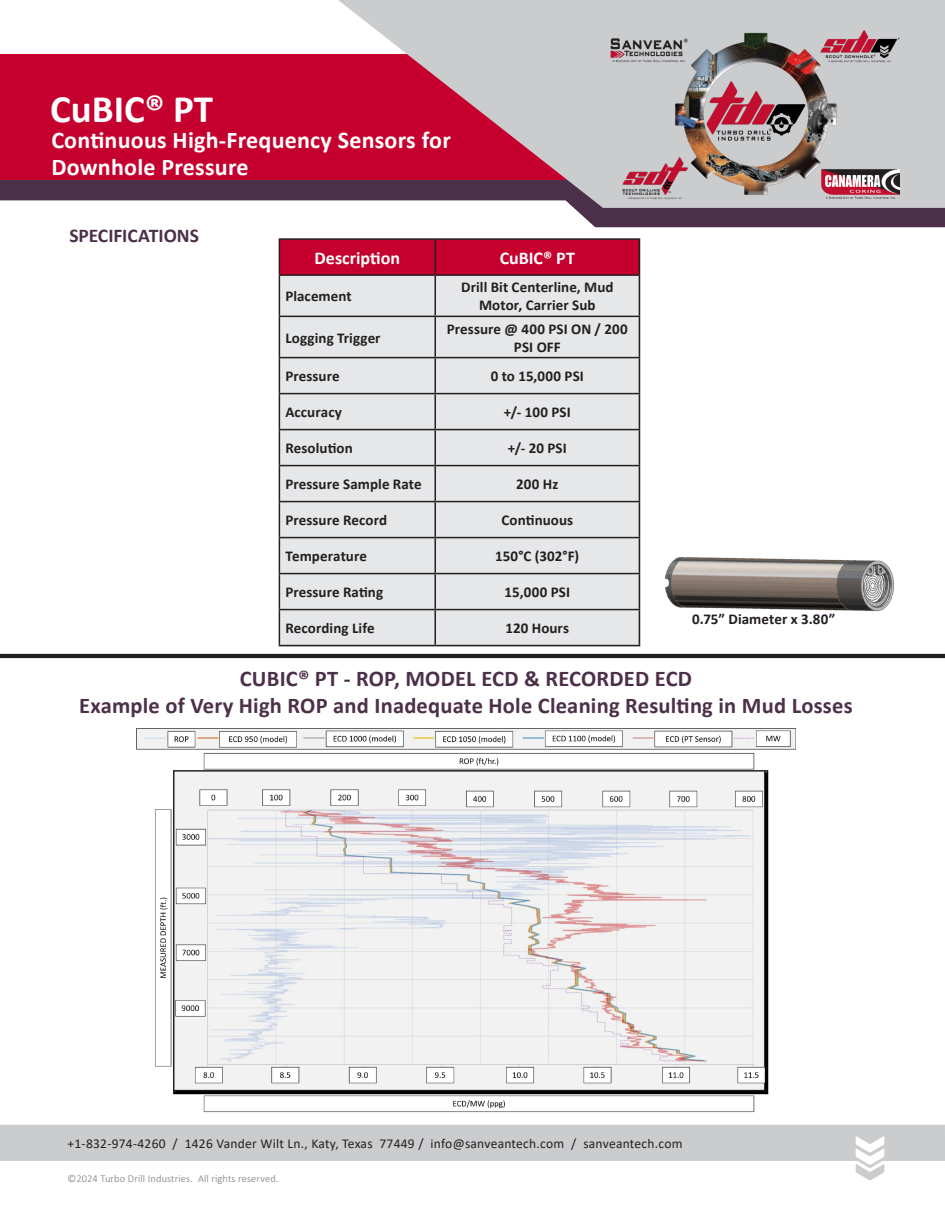
<style>
.page{position:relative;width:945px;height:1215px;background:#fff}
.page>*{position:absolute;margin:0;border:0;box-sizing:border-box;transform-origin:0 0}
.t1{font:700 39px "Calibri";color:#fff}
.Body_Headers{font:700 24px/27px "Calibri";letter-spacing:.01em;color:#fff}
.Body_Headers-2{font:700 22.5px "Calibri";letter-spacing:.01em;color:#4c2f48}
.t2{font:700 19.5px "Calibri";color:#4c2f48}
.t3{font:700 18px "Calibri";color:#fff}
.t4{font:700 15px/18px "Calibri";letter-spacing:.005em;color:#231f20;text-align:center}
.t5{font:13.5px "Calibri";letter-spacing:.02em;color:#231f20}
.t6{font:300 10.5px "Calibri";letter-spacing:.01em;color:#76787b}
</style>
<div class="page">
<svg style="left:0;top:1125px;width:945px;height:55px"></svg>
<div style="left:0;top:54px;width:338px;height:126px;background:#c5002e"></div>
<svg style="left:0;top:180px;width:945px;height:47px"></svg>
<svg style="left:338px;top:0;width:607px;height:208px;background:#c3919f"></svg>
<img style="left:610px;top:31px;width:289px;height:182px">
<hr style="left:0;top:654px;width:945px;height:4px;background:#231f20">
<div style="left:279px;top:238px;width:361px;height:409px;background:#e6e7e9"></div>
<div style="left:280px;top:240px;width:359px;height:34px;background:#c5002e"></div>
<hr style="left:279px;top:238px;width:156px;height:2px;background:#231f20">
<hr style="left:279px;top:240px;width:1px;height:34px;background:#231f20">
<hr style="left:435px;top:238px;width:205px;height:2px;background:#231f20">
<hr style="left:435px;top:240px;width:1px;height:34px;background:#231f20">
<hr style="left:639px;top:240px;width:1px;height:34px;background:#231f20">
<hr style="left:279px;top:274px;width:156px;height:2px;background:#231f20">
<hr style="left:279px;top:276px;width:1px;height:40px;background:#231f20">
<hr style="left:435px;top:274px;width:205px;height:2px;background:#231f20">
<hr style="left:435px;top:276px;width:1px;height:40px;background:#231f20">
<hr style="left:639px;top:276px;width:1px;height:40px;background:#231f20">
<hr style="left:279px;top:316px;width:156px;height:1px;background:#231f20">
<hr style="left:279px;top:317px;width:1px;height:40px;background:#231f20">
<hr style="left:435px;top:316px;width:205px;height:1px;background:#231f20">
<hr style="left:435px;top:317px;width:1px;height:40px;background:#231f20">
<hr style="left:639px;top:317px;width:1px;height:40px;background:#231f20">
<hr style="left:279px;top:357px;width:156px;height:1px;background:#231f20">
<hr style="left:279px;top:358px;width:1px;height:35px;background:#231f20">
<hr style="left:435px;top:357px;width:205px;height:1px;background:#231f20">
<hr style="left:435px;top:358px;width:1px;height:35px;background:#231f20">
<hr style="left:639px;top:358px;width:1px;height:35px;background:#231f20">
<hr style="left:279px;top:393px;width:156px;height:1px;background:#231f20">
<hr style="left:279px;top:394px;width:1px;height:35px;background:#231f20">
<hr style="left:435px;top:393px;width:205px;height:1px;background:#231f20">
<hr style="left:435px;top:394px;width:1px;height:35px;background:#231f20">
<hr style="left:639px;top:394px;width:1px;height:35px;background:#231f20">
<hr style="left:279px;top:429px;width:156px;height:1px;background:#231f20">
<hr style="left:279px;top:430px;width:1px;height:35px;background:#231f20">
<hr style="left:435px;top:429px;width:205px;height:1px;background:#231f20">
<hr style="left:435px;top:430px;width:1px;height:35px;background:#231f20">
<hr style="left:639px;top:430px;width:1px;height:35px;background:#231f20">
<hr style="left:279px;top:465px;width:156px;height:1px;background:#231f20">
<hr style="left:279px;top:466px;width:1px;height:35px;background:#231f20">
<hr style="left:435px;top:465px;width:205px;height:1px;background:#231f20">
<hr style="left:435px;top:466px;width:1px;height:35px;background:#231f20">
<hr style="left:639px;top:466px;width:1px;height:35px;background:#231f20">
<hr style="left:279px;top:501px;width:156px;height:1px;background:#231f20">
<hr style="left:279px;top:502px;width:1px;height:35px;background:#231f20">
<hr style="left:435px;top:501px;width:205px;height:1px;background:#231f20">
<hr style="left:435px;top:502px;width:1px;height:35px;background:#231f20">
<hr style="left:639px;top:502px;width:1px;height:35px;background:#231f20">
<hr style="left:279px;top:537px;width:156px;height:1px;background:#231f20">
<hr style="left:279px;top:538px;width:1px;height:35px;background:#231f20">
<hr style="left:435px;top:537px;width:205px;height:1px;background:#231f20">
<hr style="left:435px;top:538px;width:1px;height:35px;background:#231f20">
<hr style="left:639px;top:538px;width:1px;height:35px;background:#231f20">
<hr style="left:279px;top:573px;width:156px;height:1px;background:#231f20">
<hr style="left:279px;top:574px;width:1px;height:35px;background:#231f20">
<hr style="left:435px;top:573px;width:205px;height:1px;background:#231f20">
<hr style="left:435px;top:574px;width:1px;height:35px;background:#231f20">
<hr style="left:639px;top:574px;width:1px;height:35px;background:#231f20">
<hr style="left:279px;top:609px;width:156px;height:1px;background:#231f20">
<hr style="left:279px;top:610px;width:1px;height:35px;background:#231f20">
<hr style="left:435px;top:609px;width:205px;height:1px;background:#231f20">
<hr style="left:435px;top:610px;width:1px;height:35px;background:#231f20">
<hr style="left:639px;top:610px;width:1px;height:35px;background:#231f20">
<hr style="left:279px;top:645px;width:156px;height:1px;background:#231f20">
<hr style="left:435px;top:645px;width:205px;height:1px;background:#231f20">
<img style="left:136px;top:729px;width:660px;height:384px">
<img style="left:642px;top:557px;width:272px;height:102px">
<p class="t1" style="left:50px;top:81px;width:165px">CuBIC® PT</p>
<p class="Body_Headers" style="left:51px;top:126px;width:401px">Continuous High-Frequency Sensors for<br>Downhole Pressure</p>
<p class="t2" style="left:69px;top:222px;width:131px">SPECIFICATIONS</p>
<p class="t3" style="left:315px;top:245px;width:87px">Description</p>
<p class="t3" style="left:500px;top:245px;width:77px">CuBIC® PT</p>
<p class="t4" style="left:285px;top:287px;width:68px">Placement</p>
<p class="t4" style="left:461px;top:278px;width:154px">Drill Bit Centerline, Mud<br>Motor, Carrier Sub</p>
<p class="t4" style="left:285px;top:328px;width:97px">Logging Trigger</p>
<p class="t4" style="left:447px;top:319px;width:182px">Pressure @ 400 PSI ON / 200<br>PSI OFF</p>
<p class="t4" style="left:285px;top:367px;width:56px">Pressure</p>
<p class="t4" style="left:491px;top:367px;width:95px">0 to 15,000 PSI</p>
<p class="t4" style="left:285px;top:403px;width:58px">Accuracy</p>
<p class="t4" style="left:504px;top:403px;width:68px">+/- 100 PSI</p>
<p class="t4" style="left:285px;top:439px;width:69px">Resolution</p>
<p class="t4" style="left:508px;top:439px;width:60px">+/- 20 PSI</p>
<p class="t4" style="left:285px;top:475px;width:138px">Pressure Sample Rate</p>
<p class="t4" style="left:516px;top:475px;width:44px">200 Hz</p>
<p class="t4" style="left:285px;top:511px;width:103px">Pressure Record</p>
<p class="t4" style="left:501px;top:511px;width:73px">Continuous</p>
<p class="t4" style="left:285px;top:547px;width:83px">Temperature</p>
<p class="t4" style="left:495px;top:547px;width:85px">150°C (302°F)</p>
<p class="t4" style="left:285px;top:583px;width:99px">Pressure Rating</p>
<p class="t4" style="left:505px;top:583px;width:67px">15,000 PSI</p>
<p class="t4" style="left:285px;top:619px;width:91px">Recording Life</p>
<p class="t4" style="left:505px;top:619px;width:65px">120 Hours</p>
<p class="t4" style="left:692px;top:610px;width:145px">0.75” Diameter x 3.80”</p>
<p class="Body_Headers-2" style="left:240px;top:662px;width:454px">CUBIC® PT - ROP, MODEL ECD &amp; RECORDED ECD</p>
<p class="Body_Headers-2" style="left:79px;top:689px;width:775px">Example of Very High ROP and Inadequate Hole Cleaning Resulting in Mud Losses</p>
<p class="t5" style="left:68px;top:1134px;width:617px">+1-832-974-4260 / 1426 Vander Wilt Ln., Katy, Texas 77449 / info@sanveantech.com / sanveantech.com</p>
<p class="t6" style="left:68px;top:1172px;width:212px">©2024 Turbo Drill Industries. All rights reserved.</p>
</div>
